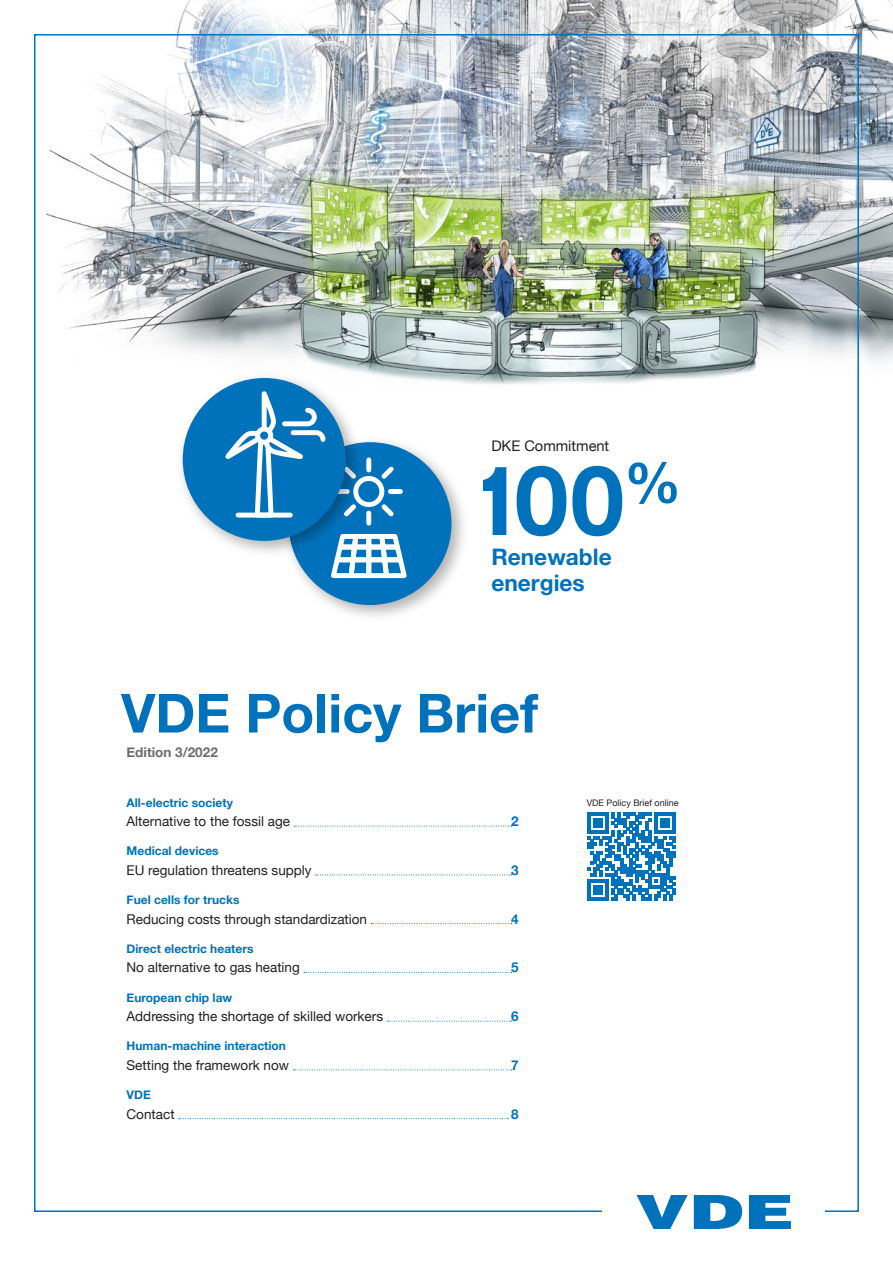
<style>
.page{position:relative;width:893px;height:1263px;background:#fff}
.page>*{position:absolute;margin:0;border:0;box-sizing:border-box;transform-origin:0 0}
.t1{font:700 96.9px "Helvetica Neue";color:#0072bc}
.t2{font:700 54px "Helvetica Neue";color:#0072bc}
.t3{font:700 22.8px/26.5px "Helvetica Neue";color:#0072bc}
.t4{font:14.7px "Helvetica Neue";color:#231f20}
.t5{font:13.5px "Helvetica Neue";color:#231f20}
.t6{font:700 13.5px "Helvetica Neue";color:#6c6d70}
.t7{font:700 13.5px "Helvetica Neue";color:#0072bc}
.t8{font:700 12px "Helvetica Neue";color:#0072bc}
.t9{font:9px "Helvetica Neue";color:#231f20}
</style>
<div class="page">
<svg style="left:294px;top:826px;width:218px;height:1px"></svg>
<svg style="left:316px;top:874px;width:196px;height:1px"></svg>
<svg style="left:371px;top:923px;width:141px;height:1px"></svg>
<svg style="left:304px;top:972px;width:208px;height:1px"></svg>
<svg style="left:387px;top:1021px;width:125px;height:1px"></svg>
<svg style="left:293px;top:1069px;width:219px;height:1px"></svg>
<svg style="left:179px;top:1118px;width:329px;height:1px"></svg>
<svg style="left:587px;top:812px;width:88px;height:89px"></svg>
<img style="left:46px;top:0;width:847px;height:384px">
<img style="left:295px;top:441px;width:168px;height:175px">
<div style="left:289px;top:442px;width:162px;height:163px;background:#0072bc;border-radius:50%"></div>
<div style="left:353px;top:476px;width:31px;height:31px;border:5px solid #fff;border-radius:50%"></div>
<div style="left:366px;top:460px;width:5px;height:10px;background:#fff"></div>
<div style="left:366px;top:513px;width:5px;height:10px;background:#fff"></div>
<svg style="left:377px;top:500px;width:17px;height:17px"></svg>
<div style="left:390px;top:489px;width:10px;height:5px;background:#fff"></div>
<svg style="left:377px;top:466px;width:17px;height:17px"></svg>
<svg style="left:331px;top:534px;width:76px;height:45px"></svg>
<img style="left:172px;top:366px;width:195px;height:197px">
<div style="left:183px;top:378px;width:163px;height:163px;background:#0072bc;border-radius:50%"></div>
<svg style="left:225px;top:389px;width:103px;height:131px"></svg>
<svg style="left:636px;top:1195px;width:155px;height:34px"></svg>
<p class="t4" style="left:491px;top:435px;width:119px">DKE Commitment</p>
<h1 class="t1" style="left:468px;top:424px;width:214px">100<sup>%</sup></h1>
<h3 class="t3" style="left:491px;top:544px;width:122px">Renewable energies</h3>
<h2 class="t2" style="left:121px;top:671px;width:418px">VDE Policy Brief</h2>
<p class="t6" style="left:127px;top:742px;width:93px">Edition 3/2022</p>
<p class="t8" style="left:127px;top:793px;width:108px">All-electric society</p>
<p class="t5" style="left:127px;top:812px;width:165px">Alternative to the fossil age</p>
<p class="t7" style="left:511px;top:811px;width:9px">2</p>
<p class="t8" style="left:127px;top:842px;width:94px">Medical devices</p>
<p class="t5" style="left:127px;top:860px;width:187px">EU regulation threatens supply</p>
<p class="t7" style="left:511px;top:859px;width:9px">3</p>
<p class="t8" style="left:127px;top:890px;width:114px">Fuel cells for trucks</p>
<p class="t5" style="left:127px;top:909px;width:242px">Reducing costs through standardization</p>
<p class="t7" style="left:511px;top:908px;width:9px">4</p>
<p class="t8" style="left:127px;top:939px;width:128px">Direct electric heaters</p>
<p class="t5" style="left:127px;top:958px;width:175px">No alternative to gas heating</p>
<p class="t7" style="left:511px;top:957px;width:9px">5</p>
<p class="t8" style="left:127px;top:988px;width:107px">European chip law</p>
<p class="t5" style="left:127px;top:1007px;width:258px">Addressing the shortage of skilled workers</p>
<p class="t7" style="left:511px;top:1006px;width:9px">6</p>
<p class="t8" style="left:127px;top:1037px;width:161px">Human-machine interaction</p>
<p class="t5" style="left:127px;top:1055px;width:164px">Setting the framework now</p>
<p class="t7" style="left:511px;top:1054px;width:9px">7</p>
<p class="t8" style="left:127px;top:1085px;width:26px">VDE</p>
<p class="t5" style="left:127px;top:1104px;width:50px">Contact</p>
<p class="t7" style="left:511px;top:1103px;width:9px">8</p>
<p class="t9" style="left:587px;top:797px;width:93px">VDE Policy Brief online</p>
</div>
